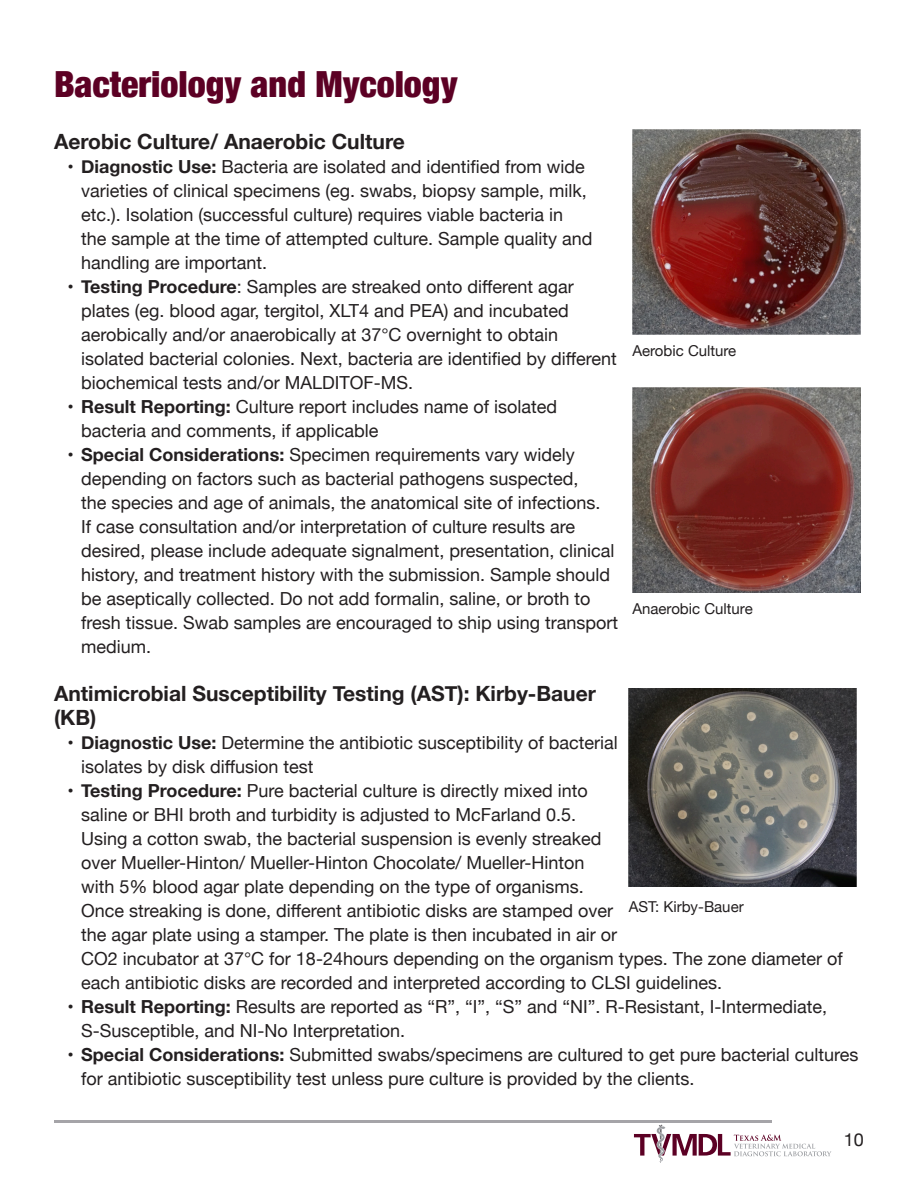
<style>
.page{position:relative;width:918px;height:1188px;background:#fff}
.page>*{position:absolute;margin:0;border:0;box-sizing:border-box;transform-origin:0 0}
.BCOE_Heading{font:900 condensed 36px "Helvetica Neue";color:#5c0024}
.BCOE_Subheading{font:700 21px/24px "Helvetica Neue";color:#231f20}
.t1{font:18px/24px "Helvetica Neue";color:#231f20}
.Captions{font:15px "Helvetica Neue";color:#231f20}
.s1{font-weight:700}
</style>
<div class="page">
<svg style="left:634px;top:1125px;width:198px;height:38px"></svg>
<hr style="left:54px;top:1121px;width:718px;height:2px;background:#a5a4a8">
<img style="left:632px;top:129px;width:228px;height:205px">
<img style="left:632px;top:387px;width:228px;height:206px">
<img style="left:629px;top:688px;width:227px;height:198px">
<p class="BCOE_Heading" style="left:54px;top:54px;width:405px">Bacteriology and Mycology</p>
<p class="BCOE_Subheading" style="left:54px;top:130px;width:352px">Aerobic Culture/ Anaerobic Culture</p>
<p class="t1" style="left:81px;top:155px;width:513px;text-indent:-14px"><span class="s1">• Diagnostic Use:</span> Bacteria are isolated and identified from wide varieties of clinical specimens (eg. swabs, biopsy sample, milk, etc.). Isolation (successful culture) requires viable bacteria in the sample at the time of attempted culture. Sample quality and handling are important.</p>
<p class="t1" style="left:81px;top:275px;width:537px;text-indent:-14px"><span class="s1">• Testing Procedure</span>: Samples are streaked onto different agar plates (eg. blood agar, tergitol, XLT4 and PEA) and incubated aerobically and/or anaerobically at 37°C overnight to obtain isolated bacterial colonies. Next, bacteria are identified by different biochemical tests and/or MALDITOF-MS.</p>
<p class="t1" style="left:81px;top:395px;width:478px;text-indent:-14px"><span class="s1">• Result Reporting:</span> Culture report includes name of isolated bacteria and comments, if applicable</p>
<p class="t1" style="left:81px;top:443px;width:539px;text-indent:-14px"><span class="s1">• Special Considerations:</span> Specimen requirements vary widely depending on factors such as bacterial pathogens suspected,<br>the species and age of animals, the anatomical site of infections.<br>If case consultation and/or interpretation of culture results are desired, please include adequate signalment, presentation, clinical history, and treatment history with the submission. Sample should be aseptically collected. Do not add formalin, saline, or broth to fresh tissue. Swab samples are encouraged to ship using transport medium.</p>
<p class="BCOE_Subheading" style="left:54px;top:682px;width:543px">Antimicrobial Susceptibility Testing (AST): Kirby-Bauer (KB)</p>
<p class="t1" style="left:81px;top:731px;width:538px;text-indent:-14px"><span class="s1">• Diagnostic Use:</span> Determine the antibiotic susceptibility of bacterial isolates by disk diffusion test</p>
<p class="t1" style="left:81px;top:779px;width:763px;text-indent:-14px"><span class="s1">• Testing Procedure:</span> Pure bacterial culture is directly mixed into<br>saline or BHI broth and turbidity is adjusted to McFarland 0.5.<br>Using a cotton swab, the bacterial suspension is evenly streaked<br>over Mueller-Hinton/ Mueller-Hinton Chocolate/ Mueller-Hinton<br>with 5% blood agar plate depending on the type of organisms.<br>Once streaking is done, different antibiotic disks are stamped over<br>the agar plate using a stamper. The plate is then incubated in air or<br>CO2 incubator at 37°C for 18-24hours depending on the organism types. The zone diameter of each antibiotic disks are recorded and interpreted according to CLSI guidelines.</p>
<p class="t1" style="left:81px;top:995px;width:748px;text-indent:-14px"><span class="s1">• Result Reporting:</span> Results are reported as “R”, “I”, “S” and “NI”. R-Resistant, I-Intermediate,<br>S-Susceptible, and NI-No Interpretation.</p>
<p class="t1" style="left:81px;top:1043px;width:779px;text-indent:-14px"><span class="s1">• Special Considerations:</span> Submitted swabs/specimens are cultured to get pure bacterial cultures for antibiotic susceptibility test unless pure culture is provided by the clients.</p>
<p class="Captions" style="left:632px;top:340px;width:105px">Aerobic Culture</p>
<p class="Captions" style="left:632px;top:597px;width:122px">Anaerobic Culture</p>
<p class="Captions" style="left:629px;top:896px;width:117px">AST: Kirby-Bauer</p>
<p class="t1" style="left:844px;top:1128px;width:22px">10</p>
</div>
